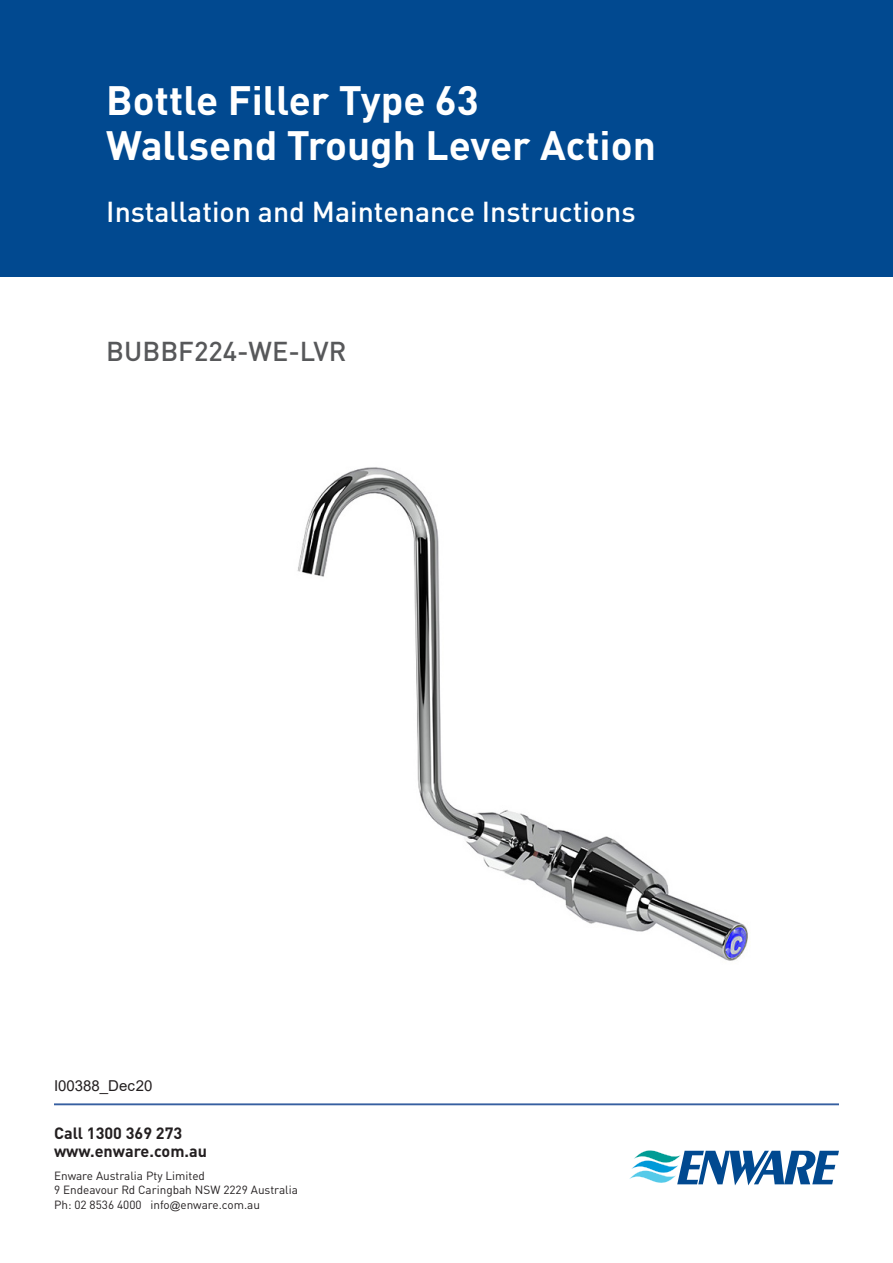
<style>
.page{position:relative;width:893px;height:1263px;background:#fff}
.page>*{position:absolute;margin:0;border:0;box-sizing:border-box;transform-origin:0 0}
.Section_Header{font:700 40.5px/45px "DIN Pro";color:#fff}
.Section_Header-2{font:500 28.5px "DIN Pro";color:#fff}
.t1{font:500 27px "DIN Pro";color:#57585a}
.t2{font:700 16.2px "DIN Pro";color:#231f20}
.t3{font:15px "Arial";color:#231f20}
.t4{font:11.7px/14.7px "DIN Pro";color:#231f20}
.s1{font-family:"Arial";font-size:10.5px}
</style>
<div class="page">
<div style="left:0;top:0;width:893px;height:276px;background:#014990"></div>
<svg style="left:629px;top:1150px;width:210px;height:35px"></svg>
<hr style="left:54px;top:1103px;width:785px;height:2px;background:#365fa0">
<img style="left:297px;top:467px;width:451px;height:494px">
<p class="Section_Header" style="left:106px;top:73px;width:551px">Bottle Filler Type 63<br>Wallsend Trough Lever Action</p>
<p class="Section_Header-2" style="left:106px;top:188px;width:531px">Installation and Maintenance Instructions</p>
<p class="t1" style="left:106px;top:329px;width:242px">BUBBF224-WE-LVR</p>
<p class="t3" style="left:54px;top:1076px;width:100px">I00388_Dec 20</p>
<p class="t2" style="left:54px;top:1119px;width:130px">Call 1300 369 273</p>
<p class="t2" style="left:54px;top:1137px;width:155px">www.enware.com.au</p>
<p class="t4" style="left:54px;top:1167px;width:245px">Enware Australia Pty Limited<br>9 Endeavour Rd Caringbah NSW 2229 Australia<br>Ph: 02 8536 4000 info<span class="s1">@</span>enware.com.au</p>
</div>
